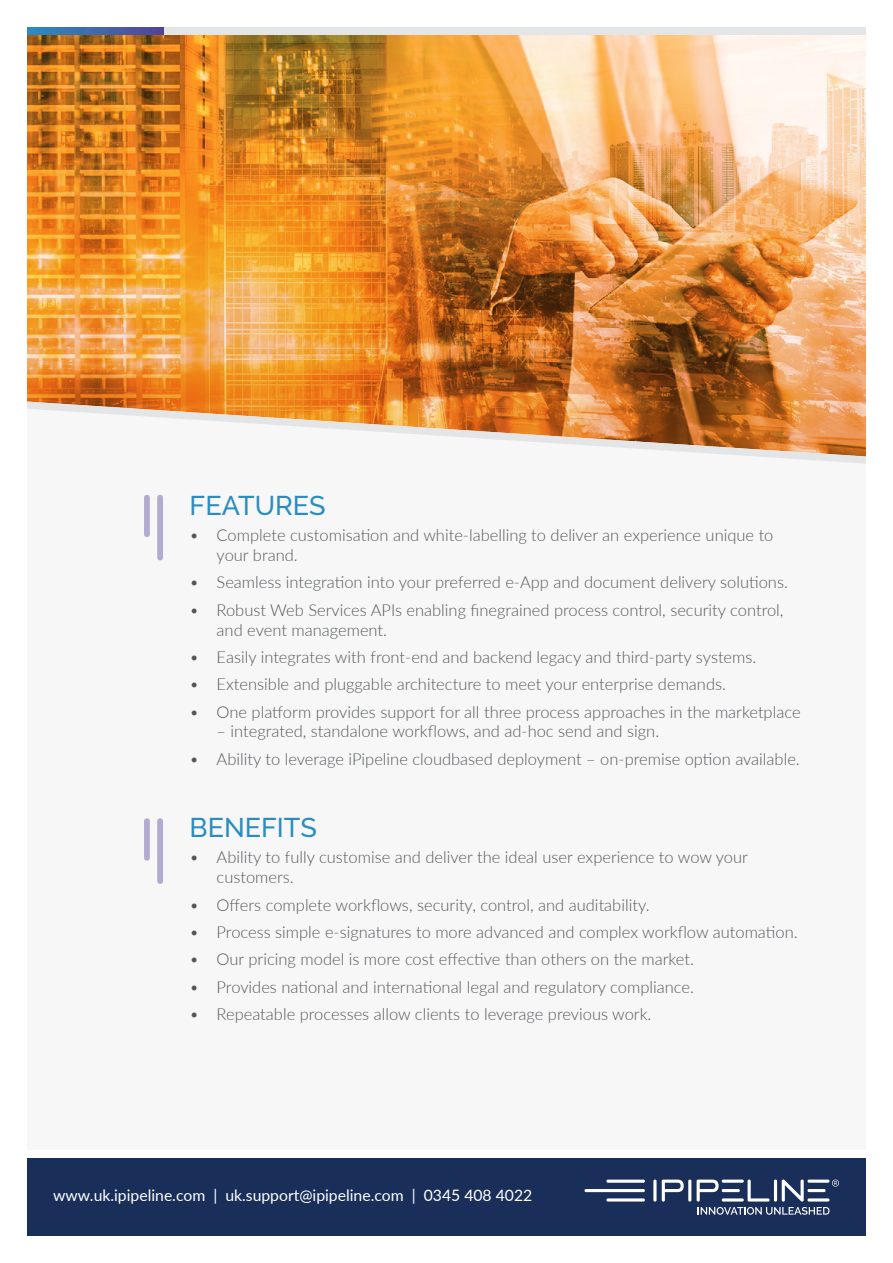
<style>
.page{position:relative;width:893px;height:1263px;background:#fff}
.page>*{position:absolute;margin:0;border:0;box-sizing:border-box;transform-origin:0 0}
.t1{font:500 27px "Raleway";color:#298dc1}
.t2{font:300 16.5px/19.8px "Lato";color:#545759}
.t3{font:15.75px "Lato";color:#fff}
</style>
<div class="page">
<div style="left:27px;top:27px;width:839px;height:1209px;background:#f7f7f8"></div>
<img style="left:27px;top:34px;width:839px;height:367px">
<div style="left:27px;top:1157px;width:839px;height:79px;background:#192e58"></div>
<div style="left:27px;top:1150px;width:839px;height:7px;background:#fff"></div>
<svg style="left:698px;top:1207px;width:131px;height:8px"></svg>
<hr style="left:653px;top:1179px;width:3px;height:22px;background:#fff;border-radius:2px">
<svg style="left:662px;top:1179px;width:22px;height:22px"></svg>
<hr style="left:688px;top:1179px;width:3px;height:22px;background:#fff;border-radius:2px">
<svg style="left:697px;top:1179px;width:22px;height:22px"></svg>
<svg style="left:722px;top:1179px;width:22px;height:4px"></svg>
<hr style="left:722px;top:1189px;width:18px;height:3px;background:#fff;border-radius:2px">
<hr style="left:722px;top:1198px;width:22px;height:3px;background:#fff;border-radius:2px">
<svg style="left:748px;top:1179px;width:22px;height:22px"></svg>
<hr style="left:774px;top:1179px;width:3px;height:22px;background:#fff;border-radius:2px">
<svg style="left:782px;top:1179px;width:22px;height:22px"></svg>
<svg style="left:807px;top:1179px;width:22px;height:4px"></svg>
<hr style="left:807px;top:1189px;width:18px;height:3px;background:#fff;border-radius:2px">
<hr style="left:807px;top:1198px;width:22px;height:3px;background:#fff;border-radius:2px">
<svg style="left:606px;top:1179px;width:39px;height:4px"></svg>
<hr style="left:585px;top:1189px;width:60px;height:3px;background:#fff;border-radius:2px">
<hr style="left:606px;top:1198px;width:39px;height:3px;background:#fff;border-radius:2px">
<svg style="left:832px;top:1179px;width:7px;height:7px"></svg>
<div style="left:144px;top:495px;width:6px;height:42px;background:#b3aad0;border-radius:3px"></div>
<div style="left:157px;top:495px;width:6px;height:65px;background:#b3aad0;border-radius:3px"></div>
<div style="left:144px;top:818px;width:6px;height:42px;background:#b3aad0;border-radius:3px"></div>
<div style="left:157px;top:818px;width:6px;height:66px;background:#b3aad0;border-radius:3px"></div>
<svg style="left:27px;top:401px;width:839px;height:1px"></svg>
<svg style="left:27px;top:402px;width:839px;height:62px"></svg>
<div style="left:27px;top:27px;width:839px;height:7px;background:#e4e5e7"></div>
<svg style="left:27px;top:27px;width:136px;height:7px"></svg>
<p class="t1" style="left:190px;top:489px;width:138px">FEATURES</p>
<p class="t2" style="left:217px;top:525px;width:558px;text-indent:-27px">• Complete customisation and white-labelling to deliver an experience unique to your brand.</p>
<p class="t2" style="left:190px;top:572px;width:600px">• Seamless integration into your preferred e-App and document delivery solutions.</p>
<p class="t2" style="left:217px;top:599px;width:568px;text-indent:-27px">• Robust Web Services APIs enabling finegrained process control, security control, and event management.</p>
<p class="t2" style="left:190px;top:646px;width:568px">• Easily integrates with front-end and backend legacy and third-party systems.</p>
<p class="t2" style="left:190px;top:674px;width:538px">• Extensible and pluggable architecture to meet your enterprise demands.</p>
<p class="t2" style="left:190px;top:701px;width:612px">• One platform provides support for all three process approaches in the marketplace</p>
<p class="t2" style="left:217px;top:721px;width:444px">– integrated, standalone workflows, and ad-hoc send and sign.</p>
<p class="t2" style="left:190px;top:748px;width:612px">• Ability to leverage iPipeline cloudbased deployment – on-premise option available.</p>
<p class="t1" style="left:190px;top:812px;width:129px">BENEFITS</p>
<p class="t2" style="left:217px;top:847px;width:533px;text-indent:-27px">• Ability to fully customise and deliver the ideal user experience to wow your customers.</p>
<p class="t2" style="left:190px;top:894px;width:461px">• Offers complete workflows, security, control, and auditability.</p>
<p class="t2" style="left:190px;top:921px;width:609px">• Process simple e-signatures to more advanced and complex workflow automation.</p>
<p class="t2" style="left:190px;top:949px;width:506px">• Our pricing model is more cost effective than others on the market.</p>
<p class="t2" style="left:190px;top:976px;width:506px">• Provides national and international legal and regulatory compliance.</p>
<p class="t2" style="left:190px;top:1003px;width:463px">• Repeatable processes allow clients to leverage previous work.</p>
<p class="t3" style="left:53px;top:1184px;width:481px">www.uk.ipipeline.com | uk.support@ipipeline.com | 0345 408 4022</p>
</div>
